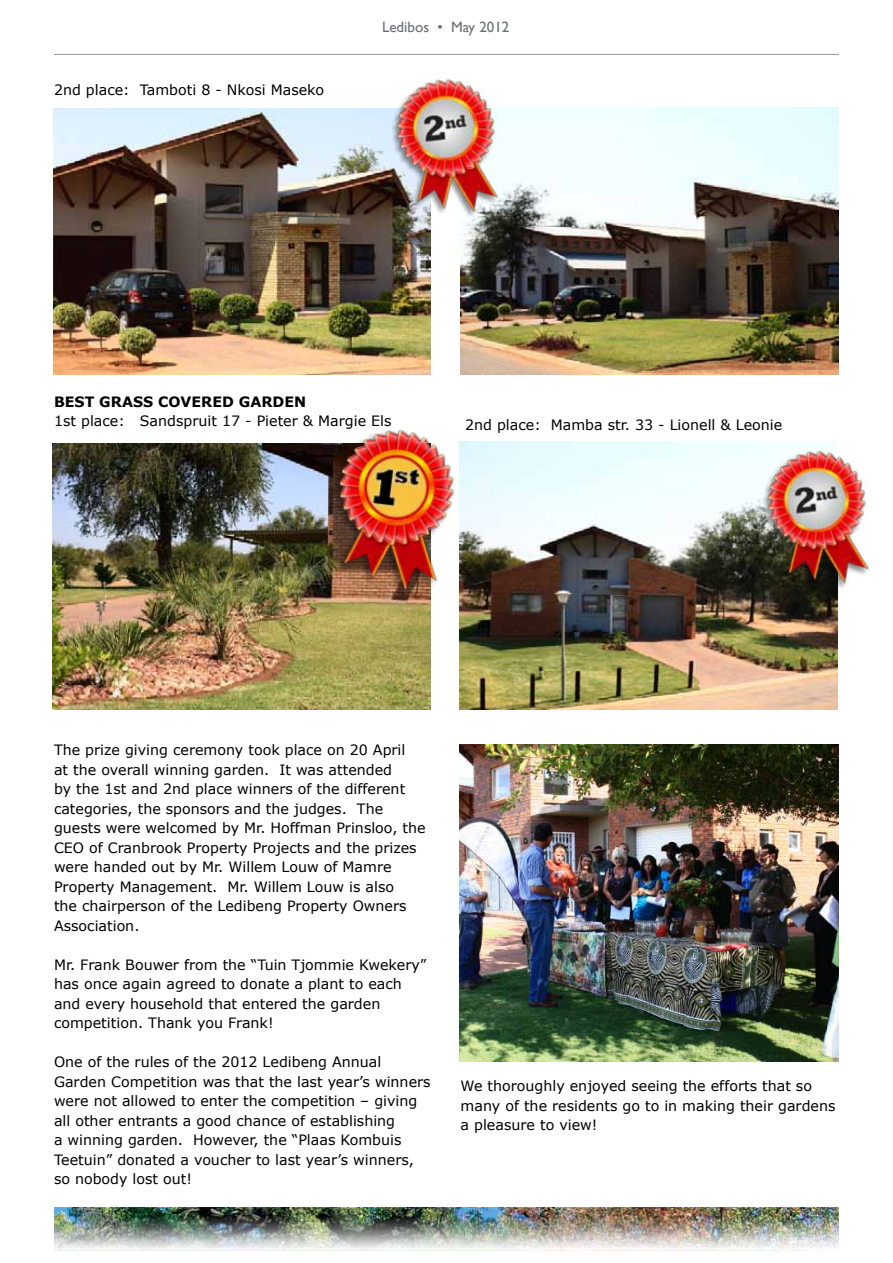
<style>
.page{position:relative;width:893px;height:1263px;background:#fff}
.page>*{position:absolute;margin:0;border:0;box-sizing:border-box;transform-origin:0 0}
.t1{font:15px "Gill Sans";color:#6d6e71}
.t2{font:14.25px/19.5px "Verdana";color:#000}
.t3{font:700 14.25px "Verdana";color:#000}
</style>
<div class="page">
<img style="left:54px;top:1208px;width:785px;height:43px">
<hr style="left:54px;top:54px;width:785px;height:1px;background:#939598">
<img style="left:53px;top:109px;width:378px;height:265px">
<img style="left:461px;top:107px;width:377px;height:267px">
<img style="left:382px;top:79px;width:128px;height:152px">
<img style="left:52px;top:443px;width:378px;height:266px">
<img style="left:460px;top:442px;width:377px;height:267px">
<img style="left:753px;top:442px;width:116px;height:160px">
<img style="left:315px;top:430px;width:150px;height:178px">
<img style="left:460px;top:744px;width:379px;height:317px">
<p class="t2" style="left:54px;top:80px;width:272px">2nd place: Tamboti 8 - Nkosi Maseko</p>
<p class="t1" style="left:382px;top:18px;width:129px">Ledibos • May 2012</p>
<p class="t3" style="left:54px;top:392px;width:254px">BEST GRASS COVERED GARDEN</p>
<p class="t2" style="left:54px;top:412px;width:339px">1st place: Sandspruit 17 - Pieter &amp; Margie Els</p>
<p class="t2" style="left:465px;top:415px;width:319px">2nd place: Mamba str. 33 - Lionell &amp; Leonie</p>
<p class="t2" style="left:54px;top:741px;width:373px">The prize giving ceremony took place on 20 April<br>at the overall winning garden. It was attended<br>by the 1st and 2nd place winners of the different categories, the sponsors and the judges. The guests were welcomed by Mr. Hoffman Prinsloo, the CEO of Cranbrook Property Projects and the prizes were handed out by Mr. Willem Louw of Mamre Property Management. Mr. Willem Louw is also<br>the chairperson of the Ledibeng Property Owners Association.</p>
<p class="t2" style="left:54px;top:955px;width:374px">Mr. Frank Bouwer from the “Tuin Tjommie Kwekery” has once again agreed to donate a plant to each and every household that entered the garden competition. Thank you Frank!</p>
<p class="t2" style="left:54px;top:1053px;width:378px">One of the rules of the 2012 Ledibeng Annual Garden Competition was that the last year’s winners were not allowed to enter the competition – giving all other entrants a good chance of establishing<br>a winning garden. However, the “Plaas Kombuis Teetuin” donated a voucher to last year’s winners, so nobody lost out!</p>
<p class="t2" style="left:461px;top:1076px;width:376px">We thoroughly enjoyed seeing the efforts that so many of the residents go to in making their gardens a pleasure to view!</p>
</div>
